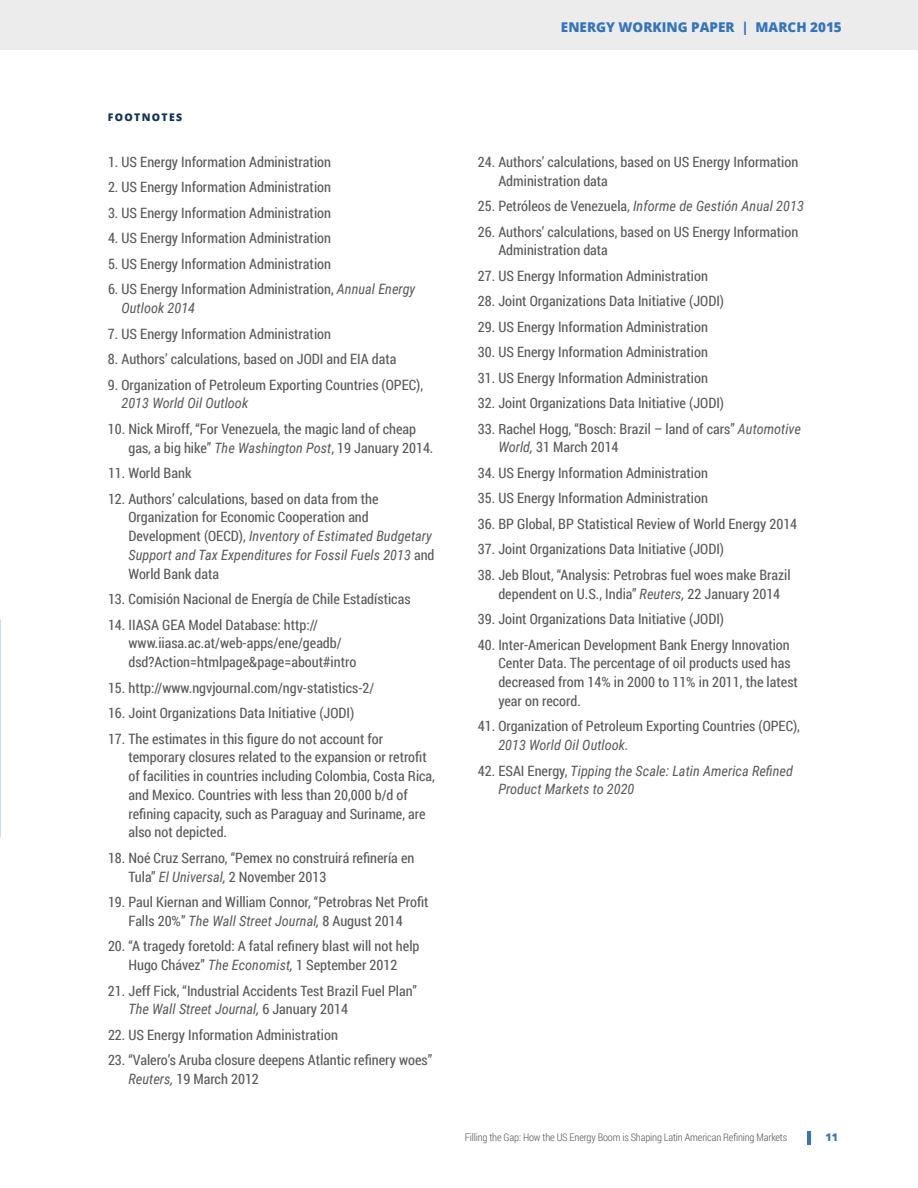
<style>
.page{position:relative;width:918px;height:1188px;background:#fff}
.page>*{position:absolute;margin:0;border:0;box-sizing:border-box;transform-origin:0 0}
.t1{font:14.25px/18.8px "Roboto Condensed";color:#58595b}
.t2{font:italic 14.25px/18.8px "Roboto Condensed";color:#58595b}
.t3{font:800 13.5px "Open Sans";color:#3674ba}
.t4{font:300 10.5px "Roboto Condensed";letter-spacing:-.015em;color:#58595b}
.t5{font:800 10.5px "Open Sans";letter-spacing:.125em;color:#0f3252}
.t6{font:800 10.5px "Open Sans";color:#3674ba}
.s1{font-style:italic}
.s2{font-style:normal}
</style>
<div class="page">
<div style="left:0;top:0;width:918px;height:50px;background:#ececed"></div>
<hr style="left:808px;top:1131px;width:3px;height:14px;background:#3674ba">
<p class="t5" style="left:108px;top:109px;width:76px">FOOTNOTES</p>
<p class="t1" style="left:108px;top:152px;width:225px">1. US Energy Information Administration</p>
<p class="t1" style="left:108px;top:177px;width:225px">2. US Energy Information Administration</p>
<p class="t1" style="left:108px;top:203px;width:225px">3. US Energy Information Administration</p>
<p class="t1" style="left:108px;top:228px;width:225px">4. US Energy Information Administration</p>
<p class="t1" style="left:108px;top:254px;width:225px">5. US Energy Information Administration</p>
<p class="t1" style="left:122px;top:279px;width:295px;text-indent:-14px">6. US Energy Information Administration, <span class="s1">Annual Energy<br>Outlook 2014</span></p>
<p class="t1" style="left:108px;top:324px;width:225px">7. US Energy Information Administration</p>
<p class="t1" style="left:108px;top:349px;width:290px">8. Authors’ calculations, based on JODI and EIA data</p>
<p class="t1" style="left:108px;top:375px;width:317px">9. Organization of Petroleum Exporting Countries (OPEC),</p>
<p class="t2" style="left:122px;top:393px;width:128px">2013 World Oil Outlook</p>
<p class="t1" style="left:128px;top:419px;width:306px;text-indent:-20px">10. Nick Miroff, “For Venezuela, the magic land of cheap gas, a big hike” <span class="s1">The Washington Post</span>, 19 January 2014.</p>
<p class="t1" style="left:108px;top:463px;width:85px">11. World Bank</p>
<p class="t1" style="left:128px;top:489px;width:308px;text-indent:-20px">12. Authors’ calculations, based on data from the Organization for Economic Cooperation and Development (OECD), <span class="s1">Inventory of Estimated Budgetary Support and Tax Expenditures for Fossil Fuels 2013</span> and World Bank data</p>
<p class="t1" style="left:108px;top:589px;width:304px">13. Comisión Nacional de Energía de Chile Estadísticas</p>
<p class="t1" style="left:128px;top:615px;width:229px;text-indent:-20px">14. IIASA GEA Model Database: http:// www.iiasa.ac.at/web-apps/ene/geadb/ dsd?Action=htmlpage&amp;page=about#intro</p>
<p class="t1" style="left:108px;top:678px;width:268px">15. http://www.ngvjournal.com/ngv-statistics-2/</p>
<p class="t1" style="left:108px;top:703px;width:248px">16. Joint Organizations Data Initiative (JODI)</p>
<p class="t1" style="left:128px;top:729px;width:308px;text-indent:-20px">17. The estimates in this figure do not account for temporary closures related to the expansion or retrofit of facilities in countries including Colombia, Costa Rica, and Mexico. Countries with less than 20,000 b/d of refining capacity, such as Paraguay and Suriname, are also not depicted.</p>
<p class="t1" style="left:128px;top:848px;width:287px;text-indent:-20px">18. Noé Cruz Serrano, “Pemex no construirá refinería en<br>Tula” <span class="s1">El Universal,</span> 2 November 2013</p>
<p class="t1" style="left:108px;top:892px;width:322px;text-align:center">19. Paul Kiernan and William Connor, “Petrobras Net Profit<br>Falls 20%” <span class="s1">The Wall Street Journal,</span> 8 August 2014</p>
<p class="t1" style="left:108px;top:936px;width:313px;text-align:center">20. “A tragedy foretold: A fatal refinery blast will not help<br>Hugo Chávez” <span class="s1">The Economist,</span> 1 September 2012</p>
<p class="t1" style="left:128px;top:981px;width:290px;text-indent:-20px">21. Jeff Fick, “Industrial Accidents Test Brazil Fuel Plan”<br><span class="s1">The Wall Street Journal,</span> 6 January 2014</p>
<p class="t1" style="left:108px;top:1025px;width:232px">22. US Energy Information Administration</p>
<p class="t1" style="left:128px;top:1050px;width:305px;text-indent:-20px">23. “Valero’s Aruba closure deepens Atlantic refinery woes”<br><span class="s1">Reuters,</span> 19 March 2012</p>
<p class="t3" style="left:561px;top:17px;width:282px">ENERGY WORKING PAPER | MARCH 2015</p>
<p class="t1" style="left:498px;top:152px;width:301px;text-indent:-20px">24. Authors’ calculations, based on US Energy Information<br>Administration data</p>
<p class="t2" style="left:478px;top:196px;width:328px"><span class="s2">25. Petróleos de Venezuela,</span> Informe de Gestión Anual 2013</p>
<p class="t1" style="left:498px;top:222px;width:301px;text-indent:-20px">26. Authors’ calculations, based on US Energy Information<br>Administration data</p>
<p class="t1" style="left:478px;top:266px;width:232px">27. US Energy Information Administration</p>
<p class="t1" style="left:478px;top:291px;width:248px">28. Joint Organizations Data Initiative (JODI)</p>
<p class="t1" style="left:478px;top:317px;width:232px">29. US Energy Information Administration</p>
<p class="t1" style="left:478px;top:342px;width:232px">30. US Energy Information Administration</p>
<p class="t1" style="left:478px;top:368px;width:232px">31. US Energy Information Administration</p>
<p class="t1" style="left:478px;top:393px;width:248px">32. Joint Organizations Data Initiative (JODI)</p>
<p class="t1" style="left:498px;top:419px;width:304px;text-indent:-20px">33. Rachel Hogg, “Bosch: Brazil – land of cars” <span class="s1">Automotive<br>World,</span> 31 March 2014</p>
<p class="t1" style="left:478px;top:463px;width:232px">34. US Energy Information Administration</p>
<p class="t1" style="left:478px;top:489px;width:232px">35. US Energy Information Administration</p>
<p class="t1" style="left:478px;top:514px;width:321px">36. BP Global, BP Statistical Review of World Energy 2014</p>
<p class="t1" style="left:478px;top:540px;width:248px">37. Joint Organizations Data Initiative (JODI)</p>
<p class="t1" style="left:498px;top:565px;width:294px;text-indent:-20px">38. Jeb Blout, “Analysis: Petrobras fuel woes make Brazil dependent on U.S., India” <span class="s1">Reuters,</span> 22 January 2014</p>
<p class="t1" style="left:478px;top:609px;width:248px">39. Joint Organizations Data Initiative (JODI)</p>
<p class="t1" style="left:498px;top:635px;width:301px;text-indent:-20px">40. Inter-American Development Bank Energy Innovation Center Data. The percentage of oil products used has decreased from 14% in 2000 to 11% in 2011, the latest year on record.</p>
<p class="t1" style="left:478px;top:716px;width:324px">41. Organization of Petroleum Exporting Countries (OPEC),</p>
<p class="t2" style="left:498px;top:735px;width:132px">2013 World Oil Outlook.</p>
<p class="t2" style="left:498px;top:761px;width:296px;text-indent:-20px"><span class="s2">42. ESAI Energy,</span> Tipping the Scale: Latin America Refined<br>Product Markets to 2020</p>
<p class="t4" style="left:465px;top:1130px;width:324px">Filling the Gap: How the US Energy Boom is Shaping Latin American Refining Markets</p>
<p class="t6" style="left:826px;top:1129px;width:14px">11</p>
</div>
